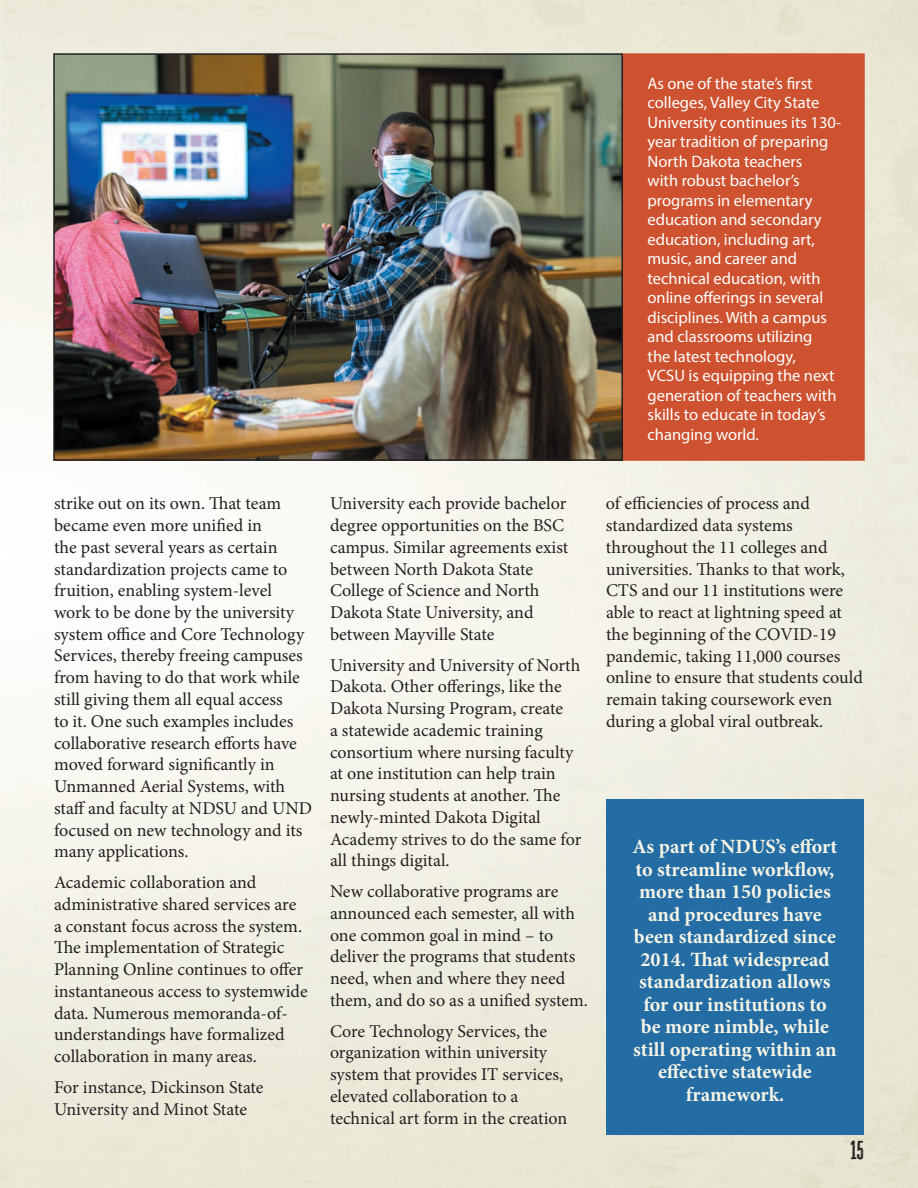
<style>
.page{position:relative;width:918px;height:1188px;background:#fff}
.page>*{position:absolute;margin:0;border:0;box-sizing:border-box;transform-origin:0 0}
.t1{font:28.5px "Roadkill";color:#231f20}
.t2{font:700 20.25px/22.5px "Minion Pro";color:#f6f5e6;text-align:center}
.Body_text_2019-21{font:18px/21.8px "Minion Pro";color:#231f20}
.captions_2019-2021{font:16.5px/19.5px "Myriad Pro";color:#fff}
</style>
<div class="page">
<hr style="left:0;top:0;width:1px;height:227px;background:#f2f1e7">
<div style="left:623px;top:53px;width:242px;height:408px;background:#ce5230;border:2px solid #ce5230"></div>
<div style="left:606px;top:799px;width:258px;height:336px;background:#236ca4"></div>
<img style="left:56px;top:56px;width:564px;height:402px">
<div style="left:53px;top:53px;width:570px;height:408px;border:2px solid #231f20"></div>
<p class="captions_2019-2021" style="left:648px;top:73px;width:195px">As one of the state’s first colleges, Valley City State<br>University continues its 130- year tradition of preparing<br>North Dakota teachers<br>with robust bachelor’s programs in elementary education and secondary education, including art, music, and career and technical education, with online offerings in several disciplines. With a campus and classrooms utilizing<br>the latest technology,<br>VCSU is equipping the next generation of teachers with skills to educate in today’s changing world.</p>
<p class="Body_text_2019-21" style="left:54px;top:493px;width:260px">strike out on its own. That team became even more unified in<br>the past several years as certain standardization projects came to fruition, enabling system-level work to be done by the university system office and Core Technology<br>Services, thereby freeing campuses from having to do that work while still giving them all equal access<br>to it. One such examples includes collaborative research efforts have moved forward significantly in<br>Unmanned Aerial Systems, with staff and faculty at NDSU and UND focused on new technology and its many applications.</p>
<p class="Body_text_2019-21" style="left:54px;top:871px;width:255px">Academic collaboration and administrative shared services are a constant focus across the system.<br>The implementation of Strategic Planning Online continues to offer instantaneous access to systemwide data. Numerous memoranda-of&shy;understandings have formalized collaboration in many areas.</p>
<p class="Body_text_2019-21" style="left:54px;top:1076px;width:211px">For instance, Dickinson State<br>University and Minot State</p>
<p class="Body_text_2019-21" style="left:330px;top:493px;width:240px">University each provide bachelor degree opportunities on the BSC campus. Similar agreements exist between North Dakota State<br>College of Science and North<br>Dakota State University, and between Mayville State</p>
<p class="Body_text_2019-21" style="left:330px;top:654px;width:253px">University and University of North<br>Dakota. Other offerings, like the<br>Dakota Nursing Program, create<br>a statewide academic training consortium where nursing faculty at one institution can help train nursing students at another. The newly-minted Dakota Digital<br>Academy strives to do the same for all things digital.</p>
<p class="Body_text_2019-21" style="left:330px;top:880px;width:257px">New collaborative programs are announced each semester, all with one common goal in mind – to deliver the programs that students need, when and where they need them, and do so as a unified system.</p>
<p class="Body_text_2019-21" style="left:330px;top:1020px;width:239px">Core Technology Services, the organization within university system that provides IT services, elevated collaboration to a technical art form in the creation</p>
<p class="Body_text_2019-21" style="left:606px;top:493px;width:258px">of efficiencies of process and standardized data systems throughout the 11 colleges and universities. Thanks to that work,<br>CTS and our 11 institutions were able to react at lightning speed at the beginning of the COVID-19 pandemic, taking 11,000 courses online to ensure that students could remain taking coursework even during a global viral outbreak.</p>
<p class="t2" style="left:633px;top:835px;width:206px">As part of NDUS’s effort to streamline workflow, more than 150 policies and procedures have been standardized since<br>2014. That widespread standardization allows for our institutions to be more nimble, while still operating within an effective statewide</p>
<p class="t2" style="left:686px;top:1083px;width:100px">framework.</p>
<p class="t1" style="left:850px;top:1134px;width:15px">15</p>
</div>
